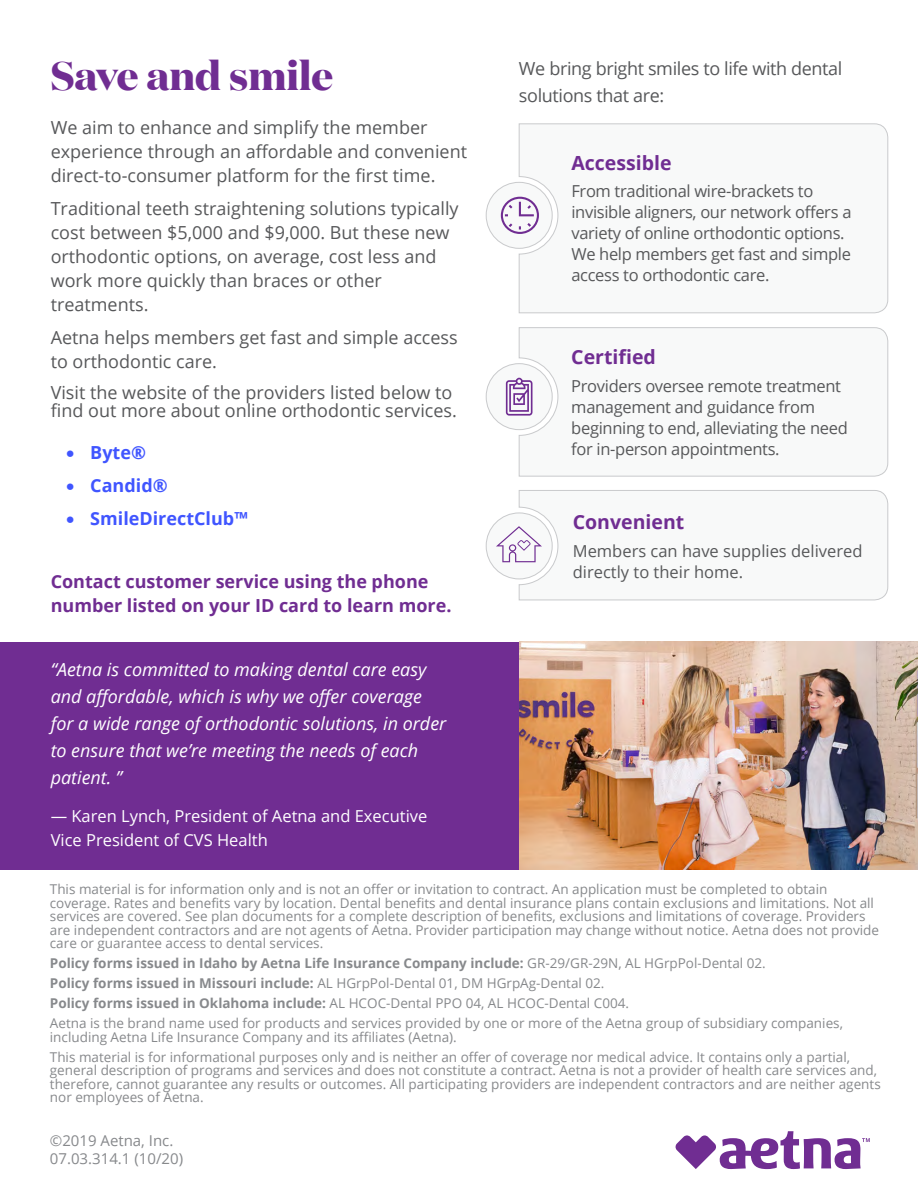
<style>
.page{position:relative;width:918px;height:1188px;background:#fff}
.page>*{position:absolute;margin:0;border:0;box-sizing:border-box;transform-origin:0 0}
.t1{font:700 40.5px "Domaine Display";color:#702d92}
.t2{font:700 19.5px "Open Sans";color:#702d92}
.t3{font:18px/24px "Open Sans";color:#57585a}
.t4{font:italic 18px/27px "Open Sans";color:#fff}
.t5{font:700 18px/24px "Open Sans";color:#702d92}
.t6{font:18px/27px "Open Sans";letter-spacing:-.02em;color:#57585a}
.t7{font:700 18px "Open Sans";color:#4055ff}
.t8{font:16.5px/21px "Open Sans";letter-spacing:-.02em;color:#57585a}
.t9{font:16.5px/24px "Open Sans";color:#fff}
.t10{font:16.5px/21px "Open Sans";color:#57585a}
.t11{font:15px "Open Sans";color:#87898c}
.t12{font:13.5px/13.5px "Open Sans";color:#87898c}
.t13{font:700 13.5px "Open Sans";color:#87898c}
.s1{font-weight:400}
.s2{font-weight:700}
</style>
<div class="page">
<div style="left:0;top:642px;width:519px;height:228px;background:#702d92"></div>
<svg style="left:519px;top:123px;width:369px;height:190px"></svg>
<svg style="left:519px;top:327px;width:369px;height:150px"></svg>
<div style="left:486px;top:182px;width:66px;height:66px;background:#f8f9f9;border-radius:50%"></div>
<div style="left:486px;top:182px;width:66px;height:67px;border:1px solid #c9cacc;border-radius:50%"></div>
<div style="left:486px;top:364px;width:66px;height:66px;background:#f8f9f9;border-radius:50%"></div>
<div style="left:486px;top:363px;width:66px;height:67px;border:1px solid #c9cacc;border-radius:50%"></div>
<div style="left:486px;top:513px;width:66px;height:66px;background:#f8f9f9;border-radius:50%"></div>
<svg style="left:500px;top:196px;width:39px;height:38px"></svg>
<svg style="left:506px;top:378px;width:27px;height:38px"></svg>
<svg style="left:496px;top:490px;width:392px;height:110px"></svg>
<img style="left:519px;top:642px;width:399px;height:228px">
<svg style="left:676px;top:1131px;width:194px;height:38px"></svg>
<h2 class="t1" style="left:51px;top:46px;width:284px">Save and smile</h2>
<p class="t3" style="left:51px;top:115px;width:418px">We aim to enhance and simplify the member experience through an affordable and convenient direct-to-consumer platform for the first time.</p>
<p class="t3" style="left:51px;top:196px;width:409px">Traditional teeth straightening solutions typically cost between $5,000 and $9,000. But these new orthodontic options, on average, cost less and work more quickly than braces or other treatments.</p>
<p class="t3" style="left:51px;top:325px;width:409px">Aetna helps members get fast and simple access to orthodontic care.</p>
<p class="t3" style="left:51px;top:383px;width:408px;line-height:18px">Visit the website of the providers listed below to find out more about online orthodontic services.</p>
<p class="t7" style="left:66px;top:440px;width:81px">• Byte®</p>
<p class="t7" style="left:66px;top:473px;width:103px">• Candid®</p>
<p class="t7" style="left:66px;top:506px;width:183px">• SmileDirectClub™</p>
<h3 class="t5" style="left:51px;top:569px;width:402px">Contact customer service using the phone number listed on your ID card to learn more.</h3>
<p class="t6" style="left:519px;top:54px;width:325px">We bring bright smiles to life with dental solutions that are:</p>
<h3 class="t2" style="left:571px;top:149px;width:102px">Accessible</h3>
<p class="t8" style="left:571px;top:180px;width:282px">From traditional wire-brackets to invisible aligners, our network offers a variety of online orthodontic options.<br>We help members get fast and simple access to orthodontic care.</p>
<h3 class="t2" style="left:571px;top:343px;width:86px">Certified</h3>
<p class="t8" style="left:571px;top:375px;width:278px">Providers oversee remote treatment management and guidance from beginning to end, alleviating the need for in-person appointments.</p>
<h3 class="t2" style="left:573px;top:508px;width:113px">Convenient</h3>
<p class="t10" style="left:573px;top:540px;width:291px">Members can have supplies delivered directly to their home.</p>
<p class="t4" style="left:51px;top:656px;width:397px">“Aetna is committed to making dental care easy and affordable, which is why we offer coverage for a wide range of orthodontic solutions, in order to ensure that we’re meeting the needs of each patient. ”</p>
<p class="t9" style="left:51px;top:803px;width:378px">— Karen Lynch, President of Aetna and Executive<br>Vice President of CVS Health</p>
<p class="t12" style="left:50px;top:882px;width:831px">This material is for information only and is not an offer or invitation to contract. An application must be completed to obtain coverage. Rates and benefits vary by location. Dental benefits and dental insurance plans contain exclusions and limitations. Not all services are covered. See plan documents for a complete description of benefits, exclusions and limitations of coverage. Providers are independent contractors and are not agents of Aetna. Provider participation may change without notice. Aetna does not provide care or guarantee access to dental services.</p>
<p class="t13" style="left:50px;top:954px;width:717px">Policy forms issued in Idaho by Aetna Life Insurance Company include: <span class="s1">GR-29/GR-29N, AL HGrpPol-Dental 02.</span></p>
<p class="t12" style="left:50px;top:976px;width:556px"><span class="s2">Policy forms issued in Missouri include:</span> AL HGrpPol-Dental 01, DM HGrpAg-Dental 02.</p>
<p class="t12" style="left:50px;top:996px;width:581px"><span class="s2">Policy forms issued in Oklahoma include:</span> AL HCOC-Dental PPO 04, AL HCOC-Dental C004.</p>
<p class="t12" style="left:50px;top:1016px;width:795px">Aetna is the brand name used for products and services provided by one or more of the Aetna group of subsidiary companies, including Aetna Life Insurance Company and its affiliates (Aetna).</p>
<p class="t12" style="left:50px;top:1050px;width:832px">This material is for informational purposes only and is neither an offer of coverage nor medical advice. It contains only a partial, general description of programs and services and does not constitute a contract. Aetna is not a provider of health care services and, therefore, cannot guarantee any results or outcomes. All participating providers are independent contractors and are neither agents nor employees of Aetna.</p>
<p class="t11" style="left:50px;top:1130px;width:125px">©2019 Aetna, Inc.</p>
<p class="t11" style="left:50px;top:1149px;width:135px">07.03.314.1 (10/20)</p>
</div>
